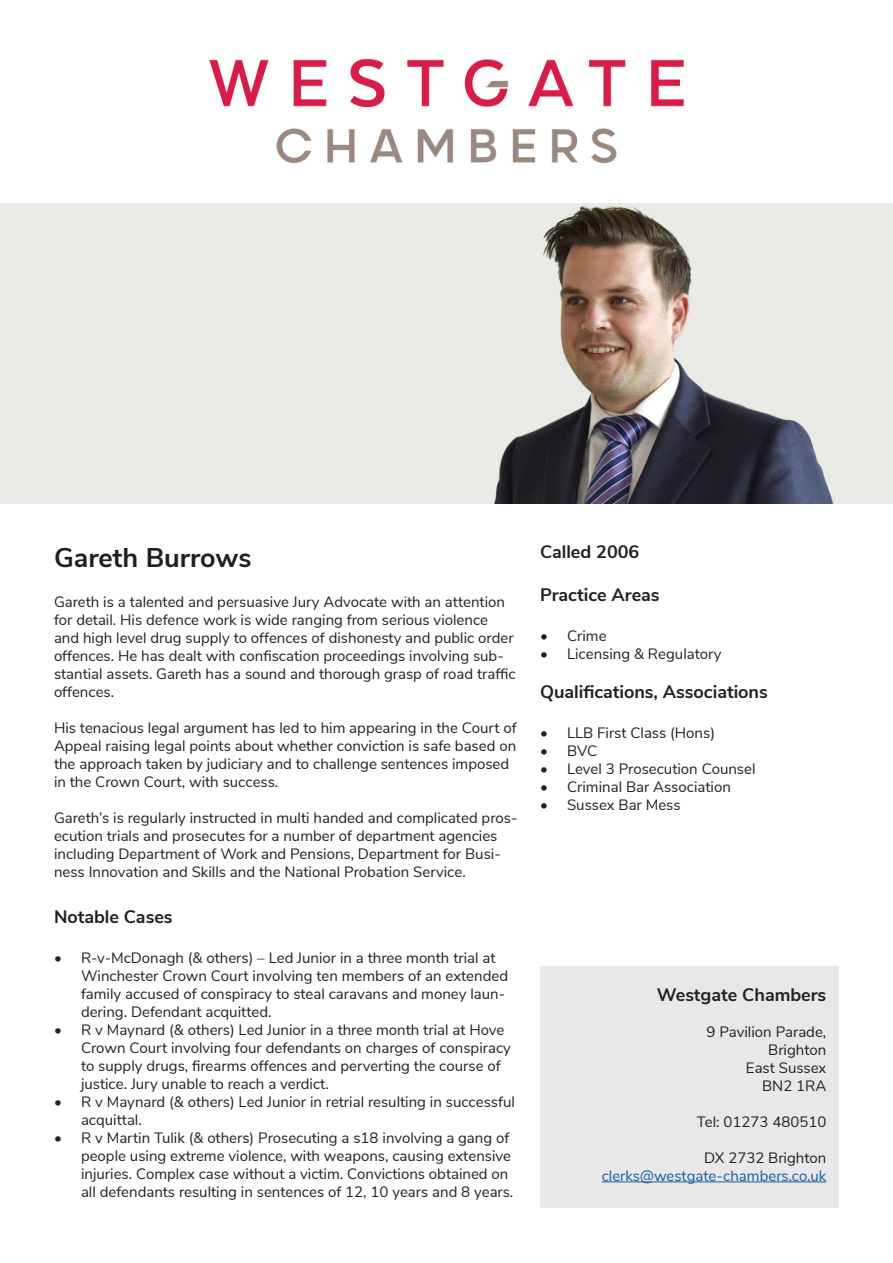
<style>
.page{position:relative;width:893px;height:1263px;background:#fff}
.page>*{position:absolute;margin:0;border:0;box-sizing:border-box;transform-origin:0 0}
.t1{font:700 27px "Nunito Sans";color:#231f20}
.t2{font:700 18px "Nunito Sans";color:#231f20}
.t3{font:15px/18px "Nunito Sans";color:#231f20}
.t4{font:15px "Nunito Sans";color:#175d9e}
</style>
<div class="page">
<div style="left:540px;top:966px;width:299px;height:242px;background:#e9e8e9"></div>
<img style="left:0;top:204px;width:893px;height:300px">
<hr style="left:602px;top:1181px;width:224px;height:1px;background:#175d9e">
<img style="left:209px;top:58px;width:475px;height:106px">
<p class="t1" style="left:54px;top:538px;width:199px">Gareth Burrows</p>
<p class="t3" style="left:54px;top:591px;width:463px">Gareth is a talented and persuasive Jury Advocate with an attention for detail. His defence work is wide ranging from serious violence and high level drug supply to offences of dishonesty and public order offences. He has dealt with confiscation proceedings involving sub&shy;stantial assets. Gareth has a sound and thorough grasp of road traffic offences.</p>
<p class="t3" style="left:54px;top:717px;width:464px">His tenacious legal argument has led to him appearing in the Court of Appeal raising legal points about whether conviction is safe based on the approach taken by judiciary and to challenge sentences imposed in the Crown Court, with success.</p>
<p class="t3" style="left:54px;top:807px;width:465px">Gareth’s is regularly instructed in multi handed and complicated pros&shy;ecution trials and prosecutes for a number of department agencies including Department of Work and Pensions, Department for Busi&shy;ness Innovation and Skills and the National Probation Service.</p>
<p class="t2" style="left:54px;top:904px;width:120px">Notable Cases</p>
<p class="t3" style="left:81px;top:948px;width:429px;text-indent:-27px">• R-v-McDonagh (&amp; others) – Led Junior in a three month trial at Winchester Crown Court involving ten members of an extended family accused of conspiracy to steal caravans and money laun&shy;dering. Defendant acquitted.</p>
<p class="t3" style="left:81px;top:1020px;width:431px;text-indent:-27px">• R v Maynard (&amp; others) Led Junior in a three month trial at Hove Crown Court involving four defendants on charges of conspiracy to supply drugs, firearms offences and perverting the course of justice. Jury unable to reach a verdict.</p>
<p class="t3" style="left:81px;top:1092px;width:435px;text-indent:-27px">• R v Maynard (&amp; others) Led Junior in retrial resulting in successful acquittal.</p>
<p class="t3" style="left:81px;top:1128px;width:434px;text-indent:-27px">• R v Martin Tulik (&amp; others) Prosecuting a s18 involving a gang of people using extreme violence, with weapons, causing extensive injuries. Complex case without a victim. Convictions obtained on all defendants resulting in sentences of 12, 10 years and 8 years.</p>
<p class="t2" style="left:540px;top:538px;width:101px">Called 2006</p>
<p class="t2" style="left:540px;top:582px;width:121px">Practice Areas</p>
<p class="t3" style="left:540px;top:625px;width:68px">• Crime</p>
<p class="t3" style="left:540px;top:643px;width:183px">• Licensing &amp; Regulatory</p>
<p class="t2" style="left:540px;top:679px;width:229px">Qualifications, Associations</p>
<p class="t3" style="left:540px;top:723px;width:177px">• LLB First Class (Hons)</p>
<p class="t3" style="left:540px;top:741px;width:59px">• BVC</p>
<p class="t3" style="left:540px;top:759px;width:217px">• Level 3 Prosecution Counsel</p>
<p class="t3" style="left:540px;top:777px;width:192px">• Criminal Bar Association</p>
<p class="t3" style="left:540px;top:795px;width:142px">• Sussex Bar Mess</p>
<p class="t2" style="left:657px;top:981px;width:171px">Westgate Chambers</p>
<p class="t3" style="left:706px;top:1021px;width:121px">9 Pavilion Parade,</p>
<p class="t3" style="left:768px;top:1039px;width:60px">Brighton</p>
<p class="t3" style="left:746px;top:1057px;width:82px">East Sussex</p>
<p class="t3" style="left:762px;top:1075px;width:66px">BN2 1RA</p>
<p class="t3" style="left:697px;top:1111px;width:131px">Tel: 01273 480510</p>
<p class="t3" style="left:704px;top:1147px;width:124px">DX 2732 Brighton</p>
<p class="t4" style="left:602px;top:1164px;width:226px">clerks@westgate-chambers.co.uk</p>
</div>
